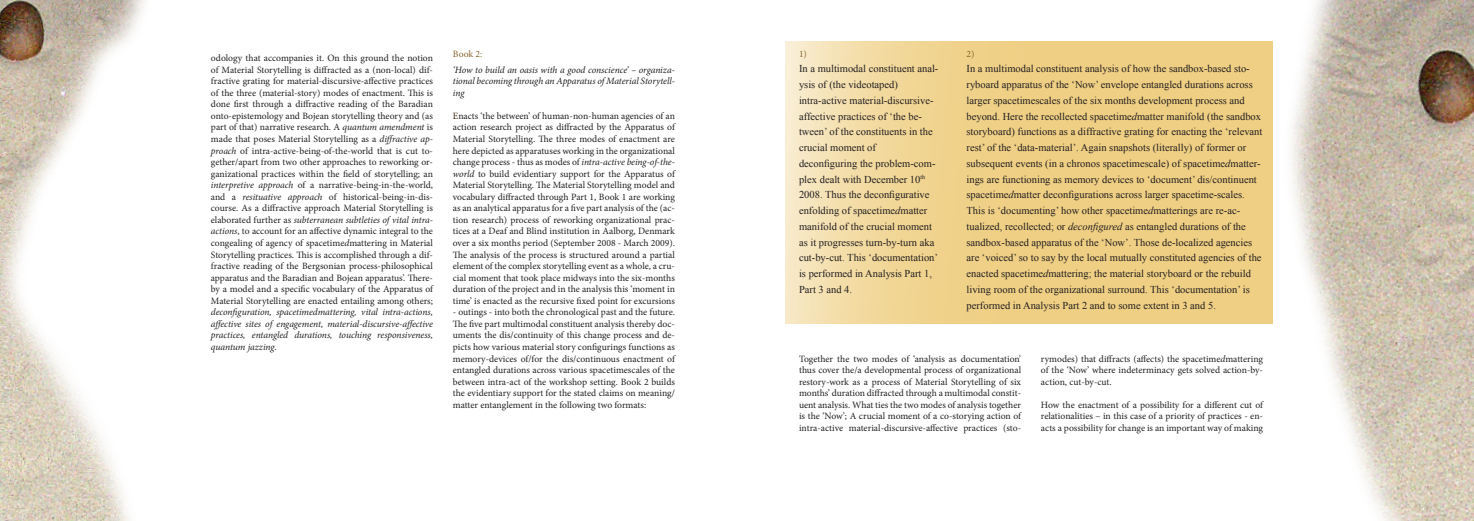
<style>
.page{position:relative;width:1474px;height:521px;background:#fff}
.page>*{position:absolute;margin:0;border:0;box-sizing:border-box;transform-origin:0 0}
.t1{font:10.5px/15.8px "Times New Roman";color:#231f20}
.Normal_-_sort{font:9.62px/11.5px "Minion Pro";color:#231f20;text-align:justify}
.Normal_-_sort-2{font:italic 9.62px/11.5px "Minion Pro";letter-spacing:-.01em;color:#231f20;text-align:justify}
.Heading_3_-_x_x_x_x{font:9.62px "Minion Pro";color:#87662c}
.s1{font-style:italic}
.s2{color:#3c280d}
</style>
<div class="page">
<img style="left:0;top:0;width:145px;height:521px">
<img style="left:1272px;top:0;width:201px;height:521px">
<svg style="left:785px;top:41px;width:487px;height:283px;background:#f0d38f"></svg>
<p class="Normal_-_sort" style="left:211px;top:52px;width:224px">odology that accompanies it. On this ground the notion of Material Storytelling is diffracted as a (non-local) dif&shy;fractive grating for material-discursive-affective practices of the three (material-story) modes of enactment. This is done first through a diffractive reading of the Baradian onto-epistemology and Bojean storytelling theory and (as part of that) narrative research. A <span class="s1">quantum amendment</span> is made that poses Material Storytelling as a <span class="s1">diffractive ap&shy;proach</span> of intra-active-being-of-the-world that is cut to&shy;gether/apart from two other approaches to reworking or&shy;ganizational practices within the field of storytelling; an <span class="s1">interpretive approach</span> of a narrative-being-in-the-world, and a <span class="s1">resituative approach</span> of historical-being-in-dis&shy;course. As a diffractive approach Material Storytelling is elaborated further as <span class="s1">subterranean subtleties of vital intra&shy;actions</span>, to account for an affective dynamic integral to the congealing of agency of spacetime<span class="s1">d</span>mattering in Material Storytelling practices. This is accomplished through a dif&shy;fractive reading of the Bergsonian process-philosophical apparatus and the Baradian and Bojean apparatus’. There&shy;by a model and a specific vocabulary of the Apparatus of Material Storytelling are enacted entailing among others; <span class="s1">deconfiguration, spacetimedmattering, vital intra-actions, affective sites of engagement, material-discursive-affective practices, entangled durations, touching responsiveness, quantum jazzing</span>.</p>
<p class="Heading_3_-_x_x_x_x" style="left:453px;top:47px;width:31px">Book 2:</p>
<p class="Normal_-_sort-2" style="left:453px;top:64px;width:223px">‘How to build an oasis with a good conscience’ – organiza&shy;tional becoming through an Apparatus of Material Storytell&shy;ing</p>
<p class="Normal_-_sort" style="left:453px;top:110px;width:224px"><span class="s2">E</span>nacts ‘the between’ of human-non-human agencies of an action research project as diffracted by the Apparatus of Material Storytelling. The three modes of enactment are here depicted as apparatuses working in the organizational change process - thus as modes of <span class="s1">intra-active being-of-the&shy;world</span> to build evidentiary support for the Apparatus of Material Storytelling. The Material Storytelling model and vocabulary diffracted through Part 1, Book 1 are working as an analytical apparatus for a five part analysis of the (ac&shy;tion research) process of reworking organizational prac&shy;tices at a Deaf and Blind institution in Aalborg, Denmark over a six months period (September 2008 - March 2009).<br>The analysis of the process is structured around a partial element of the complex storytelling event as a whole, a cru&shy;cial moment that took place midways into the six-months duration of the project and in the analysis this ‘moment in time’ is enacted as the recursive fixed point for excursions</p>
<p class="Normal_-_sort" style="left:453px;top:306px;width:224px">- outings - into both the chronological past and the future.<br>The five part multimodal constituent analysis thereby doc&shy;uments the dis/continuity of this change process and de&shy;picts how various material story configurings functions as memory-devices of/for the dis/continuous enactment of entangled durations across various spacetimescales of the between intra-act of the workshop setting. Book 2 builds the evidentiary support for the stated claims on meaning/ matter entanglement in the following two formats:</p>
<p class="Heading_3_-_x_x_x_x" style="left:799px;top:47px;width:9px">1)</p>
<p class="t1" style="left:799px;top:61px;width:141px">In a multimodal constituent anal&shy;ysis of (the videotaped) intra-active material-discursive&shy;affective practices of ‘the be&shy;tween’ of the constituents in the crucial moment of<br>deconfiguring the problem-com&shy;plex dealt with December 10<sup>th<br></sup>2008. Thus the deconfigurative enfolding of spacetime<span class="s1">d</span>matter manifold of the crucial moment as it progresses turn-by-turn aka cut-by-cut. This ‘documentation’ is performed in Analysis Part 1,<br>Part 3 and 4.</p>
<p class="Heading_3_-_x_x_x_x" style="left:966px;top:47px;width:9px">2)</p>
<p class="t1" style="left:966px;top:61px;width:297px">In a multimodal constituent analysis of how the sandbox-based sto&shy;ryboard apparatus of the ‘Now’ envelope entangled durations across larger spacetimescales of the six months development process and beyond. Here the recollected spacetime<span class="s1">d</span>matter manifold (the sandbox storyboard) functions as a diffractive grating for enacting the ‘relevant rest’ of the ‘data-material’. Again snapshots (literally) of former or subsequent events (in a chronos spacetimescale) of spacetime<span class="s1">d</span>matter&shy;ings are functioning as memory devices to ‘document’ dis/continuent spacetime<span class="s1">d</span>matter deconfigurations across larger spacetime-scales.<br>This is ‘documenting’ how other spacetime<span class="s1">d</span>matterings are re-ac&shy;tualized, recollected; or <span class="s1">deconfigured</span> as entangled durations of the sandbox-based apparatus of the ‘Now’. Those de-localized agencies are ‘voiced’ so to say by the local mutually constituted agencies of the enacted spacetime<span class="s1">d</span>mattering; the material storyboard or the rebuild living room of the organizational surround. This ‘documentation’ is performed in Analysis Part 2 and to some extent in 3 and 5.</p>
<p class="Normal_-_sort" style="left:799px;top:353px;width:224px">Together the two modes of ‘analysis as documentation’ thus cover the/a developmental process of organizational restory-work as a process of Material Storytelling of six months’ duration diffracted through a multimodal constit&shy;uent analysis. What ties the two modes of analysis together is the ‘Now’; A crucial moment of a co-storying action of intra-active material-discursive-affective practices (sto-</p>
<p class="Normal_-_sort" style="left:1040px;top:353px;width:223px">rymodes) that diffracts (affects) the spacetime<span class="s1">d</span>mattering of the ‘Now’ where indeterminacy gets solved action-by&shy;action, cut-by-cut.</p>
<p class="Normal_-_sort" style="left:1040px;top:399px;width:224px">How the enactment of a possibility for a different cut of relationalities – in this case of a priority of practices - en&shy;acts a possibility for change is an important way of making</p>
</div>
